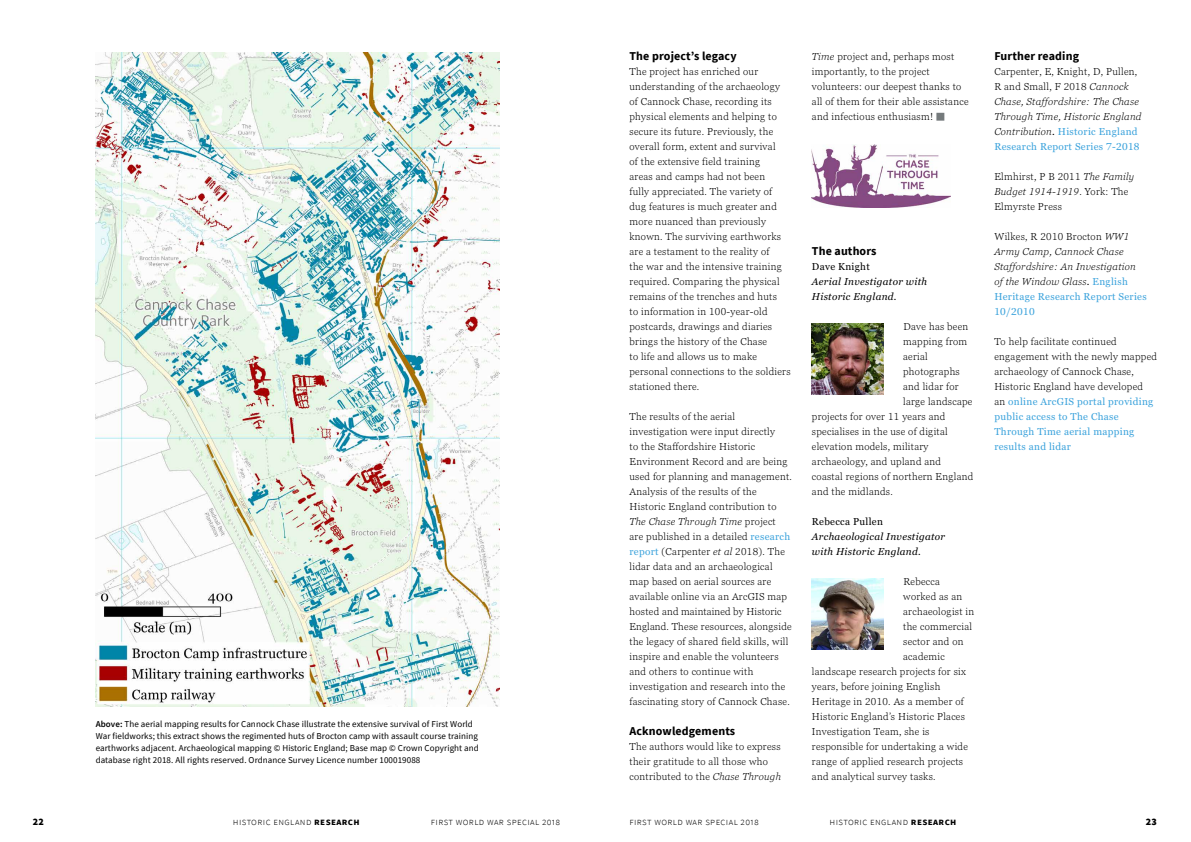
<style>
.page{position:relative;width:1191px;height:842px;background:#fff}
.page>*{position:absolute;margin:0;border:0;box-sizing:border-box;transform-origin:0 0}
.Para_Heading{font:700 12px "Source Sans Pro";letter-spacing:.01em;color:#000}
.Body_Text{font:700 12px "Source Sans Pro";letter-spacing:.01em;color:#000}
.Body_Text-2{font:300 10px/15px "Georgia Pro";letter-spacing:.03em;color:#000}
.Body_Text-3{font:italic 300 10px/15px "Georgia Pro";letter-spacing:.03em;color:#000}
.t1{font:300 10px "Source Sans Pro";letter-spacing:.04em;color:#000}
.Body_Text-4{font:italic 10px/15px "Georgia Pro";letter-spacing:.03em;color:#000}
.Body_Text-5{font:10px "Georgia Pro";letter-spacing:.03em;color:#000}
.t2{font:900 10px "Source Sans Pro";color:#000}
.Image_Captions{font:9px/12px "Source Sans Pro";letter-spacing:.01em;color:#000}
.s1{font-weight:600}
.s2{font-style:italic}
.s3{font-weight:400;color:#3ca3dc}
.s4{font-family:"Source Sans Pro";font-weight:700;color:#757a7c}
.s5{font-style:normal}
.s6{font-weight:400;font-style:normal}
.s7{font-weight:400;font-style:normal;color:#3ca3dc}
.s8{font-weight:700}
</style>
<div class="page">
<img style="left:96px;top:52px;width:404px;height:654px">
<img style="left:812px;top:144px;width:138px;height:64px">
<img style="left:812px;top:323px;width:71px;height:72px">
<img style="left:812px;top:578px;width:71px;height:72px">
<p class="Image_Captions" style="left:96px;top:718px;width:385px"><span class="s1">Above:</span> The aerial mapping results for Cannock Chase illustrate the extensive survival of First World War fieldworks; this extract shows the regimented huts of Brocton camp with assault course training earthworks adjacent. Archaeological mapping © Historic England; Base map © Crown Copyright and database right 2018. All rights reserved. Ordnance Survey Licence number 100019088</p>
<p class="Body_Text" style="left:629px;top:48px;width:109px">The project’s legacy</p>
<p class="Body_Text-2" style="left:629px;top:65px;width:163px">The project has enriched our understanding of the archaeology of Cannock Chase, recording its physical elements and helping to secure its future. Previously, the overall form, extent and survival<br>of the extensive field training<br>areas and camps had not been<br>fully appreciated. The variety of dug features is much greater and more nuanced than previously known. The surviving earthworks are a testament to the reality of<br>the war and the intensive training required. Comparing the physical remains of the trenches and huts<br>to information in 100-year-old postcards, drawings and diaries brings the history of the Chase<br>to life and allows us to make personal connections to the soldiers stationed there.</p>
<p class="Body_Text-2" style="left:629px;top:410px;width:164px">The results of the aerial investigation were input directly<br>to the Staffordshire Historic Environment Record and are being used for planning and management.<br>Analysis of the results of the Historic England contribution to <span class="s2">The Chase Through Time</span> project are published in a detailed <span class="s3">research report</span> (Carpenter <span class="s2">et al</span> 2018). The lidar data and an archaeological map based on aerial sources are available online via an ArcGIS map hosted and maintained by Historic England. These resources, alongside the legacy of shared field skills, will inspire and enable the volunteers and others to continue with investigation and research into the fascinating story of Cannock Chase.</p>
<p class="Para_Heading" style="left:629px;top:723px;width:107px">Acknowledgements</p>
<p class="Body_Text-2" style="left:629px;top:740px;width:153px">The authors would like to express their gratitude to all those who contributed to the <span class="s2">Chase Through</span></p>
<p class="Body_Text-2" style="left:812px;top:50px;width:158px"><span class="s2">Time</span> project and, perhaps most importantly, to the project volunteers: our deepest thanks to all of them for their able assistance and infectious enthusiasm! <span class="s4">■</span></p>
<p class="Para_Heading" style="left:812px;top:243px;width:66px">The authors</p>
<p class="Body_Text-5" style="left:812px;top:261px;width:59px">Dave Knight</p>
<p class="Body_Text-4" style="left:812px;top:275px;width:117px">Aerial Investigator with<br>Historic England.</p>
<p class="Body_Text-2" style="left:903px;top:320px;width:66px">Dave has been</p>
<p class="Body_Text-2" style="left:903px;top:335px;width:66px">mapping from</p>
<p class="Body_Text-2" style="left:903px;top:350px;width:26px">aerial</p>
<p class="Body_Text-2" style="left:903px;top:365px;width:58px">photographs</p>
<p class="Body_Text-2" style="left:903px;top:380px;width:57px">and lidar for</p>
<p class="Body_Text-2" style="left:903px;top:395px;width:71px">large landscape</p>
<p class="Body_Text-2" style="left:812px;top:410px;width:135px">projects for over 11 years and</p>
<p class="Body_Text-2" style="left:812px;top:425px;width:137px">specialises in the use of digital</p>
<p class="Body_Text-2" style="left:812px;top:440px;width:118px">elevation models, military</p>
<p class="Body_Text-2" style="left:812px;top:455px;width:131px">archaeology, and upland and</p>
<p class="Body_Text-2" style="left:812px;top:470px;width:163px">coastal regions of northern England</p>
<p class="Body_Text-2" style="left:812px;top:485px;width:82px">and the midlands.</p>
<p class="Body_Text-5" style="left:812px;top:516px;width:73px">Rebecca Pullen</p>
<p class="Body_Text-4" style="left:812px;top:530px;width:135px">Archaeological Investigator with Historic England.</p>
<p class="Body_Text-2" style="left:903px;top:575px;width:38px">Rebecca</p>
<p class="Body_Text-2" style="left:903px;top:590px;width:61px">worked as an</p>
<p class="Body_Text-2" style="left:903px;top:605px;width:73px">archaeologist in</p>
<p class="Body_Text-2" style="left:903px;top:620px;width:71px">the commercial</p>
<p class="Body_Text-2" style="left:903px;top:635px;width:62px">sector and on</p>
<p class="Body_Text-2" style="left:903px;top:650px;width:43px">academic</p>
<p class="Body_Text-2" style="left:812px;top:665px;width:156px">landscape research projects for six</p>
<p class="Body_Text-2" style="left:812px;top:680px;width:130px">years, before joining English</p>
<p class="Body_Text-2" style="left:812px;top:695px;width:153px">Heritage in 2010. As a member of</p>
<p class="Body_Text-2" style="left:812px;top:710px;width:154px">Historic England’s Historic Places</p>
<p class="Body_Text-2" style="left:812px;top:725px;width:119px">Investigation Team, she is</p>
<p class="Body_Text-2" style="left:812px;top:740px;width:157px">responsible for undertaking a wide</p>
<p class="Body_Text-2" style="left:812px;top:755px;width:153px">range of applied research projects</p>
<p class="Body_Text-2" style="left:812px;top:770px;width:125px">and analytical survey tasks.</p>
<p class="Para_Heading" style="left:994px;top:48px;width:86px">Further reading</p>
<p class="Body_Text-3" style="left:994px;top:65px;width:148px"><span class="s5">Carpenter, E, Knight, D, Pullen,<br>R and Small, F 2018</span> Cannock<br>Chase, Staffordshire: The Chase<br>Through Time, Historic England<br>Contribution<span class="s6">.</span> <span class="s7">Historic England<br>Research Report Series 7-2018</span></p>
<p class="Body_Text-2" style="left:994px;top:170px;width:141px">Elmhirst, P B 2011 <span class="s2">The Family<br>Budget 1914-1919</span>. York: The<br>Elmyrste Press</p>
<p class="Body_Text-3" style="left:994px;top:230px;width:154px"><span class="s5">Wilkes, R 2010 Brocton</span> WW1<br>Army Camp, Cannock Chase<br>Staffordshire: An Investigation<br>of the Window Glass<span class="s6">.</span> <span class="s7">English<br>Heritage Research Report Series<br>10/2010</span></p>
<p class="Body_Text-2" style="left:994px;top:335px;width:164px">To help facilitate continued engagement with the newly mapped archaeology of Cannock Chase,<br>Historic England have developed<br>an <span class="s3">online ArcGIS portal providing public access to The Chase<br>Through Time aerial mapping results and lidar</span></p>
<p class="t2" style="left:33px;top:815px;width:13px">22</p>
<p class="t1" style="left:233px;top:815px;width:128px">historic england <span class="s8">research</span></p>
<p class="t1" style="left:431px;top:815px;width:131px">first world war special 2018</p>
<p class="t1" style="left:629px;top:815px;width:131px">first world war special 2018</p>
<p class="t1" style="left:829px;top:815px;width:128px">historic england <span class="s8">research</span></p>
<p class="t2" style="left:1145px;top:815px;width:13px">23</p>
</div>
